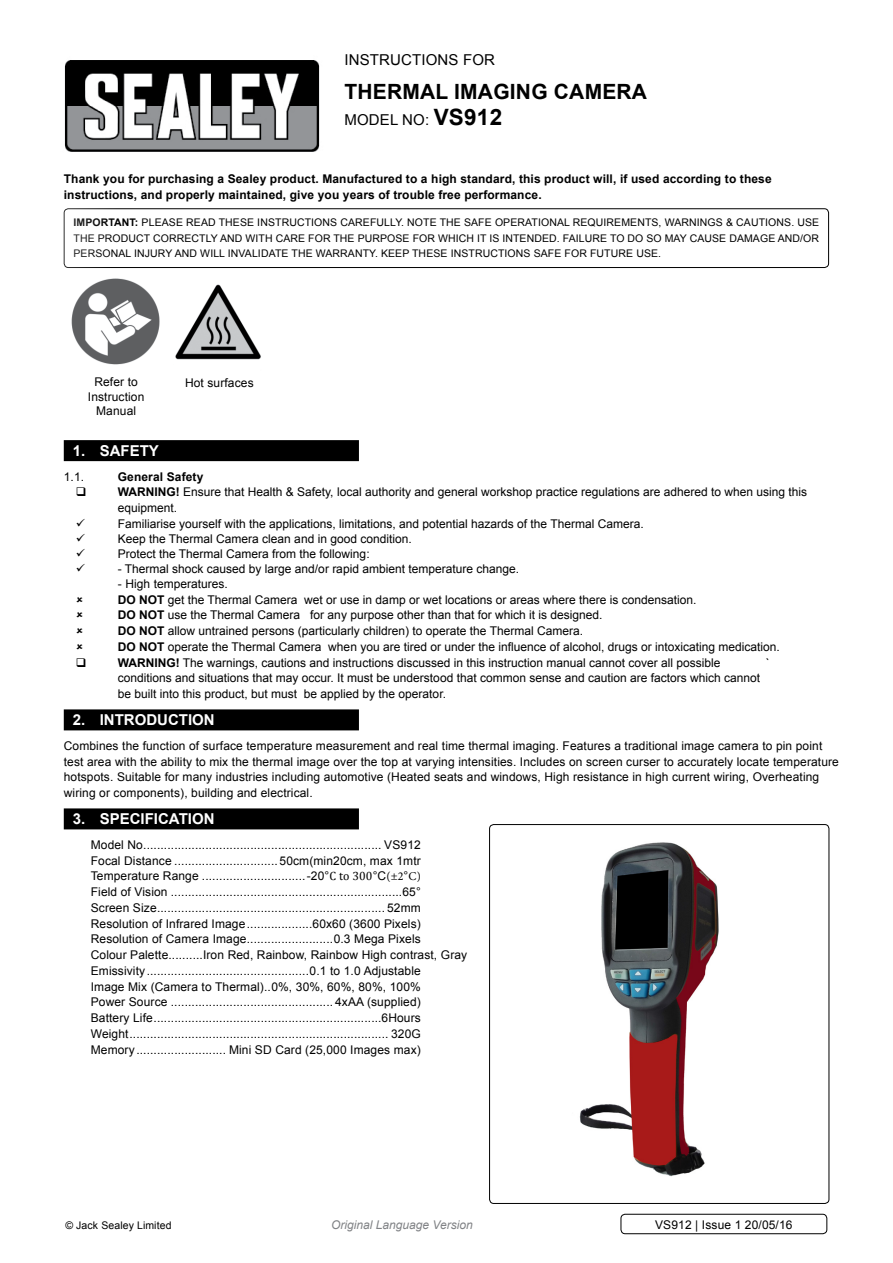
<style>
.page{position:relative;width:893px;height:1263px;background:#fff}
.page>*{position:absolute;margin:0;border:0;box-sizing:border-box;transform-origin:0 0}
.t1{font:700 21px "Arial";letter-spacing:.01em;color:#000}
.t2{font:700 15px "Arial";color:#fff}
.t3{font:15px "Arial";letter-spacing:.01em;color:#000}
.t4{font:12px/15.8px "Arial";color:#000}
.t5{font:700 12px/15.8px "Arial";letter-spacing:.01em;color:#000}
.t6{font:italic 12px "Arial";color:#808285}
.t7{font:10.5px/15.8px "Arial";letter-spacing:.01em;color:#000;text-align:justify}
.s1{font-weight:700;font-size:22.5px}
.s2{font-weight:700}
.s3{font-family:"Cambria Math"}
.s4{font-family:"Minion Pro"}
</style>
<div class="page">
<div style="left:64px;top:208px;width:765px;height:60px;border:1px solid #000;border-radius:4px"></div>
<div style="left:64px;top:440px;width:295px;height:21px;background:#000"></div>
<div style="left:64px;top:709px;width:295px;height:21px;background:#000"></div>
<div style="left:64px;top:808px;width:295px;height:21px;background:#000"></div>
<img style="left:71px;top:278px;width:89px;height:87px">
<img style="left:175px;top:284px;width:86px;height:76px">
<img style="left:579px;top:842px;width:140px;height:335px">
<div style="left:489px;top:824px;width:340px;height:380px;border:1px solid #000;border-radius:4px"></div>
<div style="left:621px;top:1214px;width:206px;height:20px;border:1px solid #000;border-radius:4px"></div>
<img style="left:64px;top:60px;width:256px;height:92px">
<p class="t3" style="left:344px;top:50px;width:152px">instructions for</p>
<h1 class="t1" style="left:344px;top:78px;width:304px">Thermal imaging camera</h1>
<p class="t3" style="left:344px;top:110px;width:159px">model no: <span class="s1">VS912</span></p>
<p class="t5" style="left:64px;top:171px;width:709px">Thank you for purchasing a Sealey product. Manufactured to a high standard, this product will, if used according to these instructions, and properly maintained, give you years of trouble free performance.</p>
<p class="t7" style="left:74px;top:214px;width:747px"><span class="s2">IMPORTANT:</span> PLEASE READ THESE INSTRUCTIONS CAREFULLY. NOTE THE SAFE OPERATIONAL REQUIREMENTS, WARNINGS &amp; CAUTIONS. USE THE PRODUCT CORRECTLY AND WITH CARE FOR THE PURPOSE FOR WHICH IT IS INTENDED. FAILURE TO DO SO MAY CAUSE DAMAGE AND/OR PERSONAL INJURY AND WILL INVALIDATE THE WARRANTY. KEEP THESE INSTRUCTIONS SAFE FOR FUTURE USE.</p>
<p class="t4" style="left:88px;top:375px;width:58px;line-height:14.4px;text-align:center">Refer to<br>I nstruction<br>Manual</p>
<p class="t4" style="left:185px;top:375px;width:70px">Hot surfaces</p>
<p class="t2" style="left:73px;top:441px;width:88px">1. Safety</p>
<p class="t4" style="left:64px;top:469px;width:22px">1.1.</p>
<p class="t5" style="left:118px;top:469px;width:87px">General Safety<br>WARNING</p>
<p class="t4" style="left:118px;top:484px;width:691px;text-indent:58px"><span class="s2">!</span> Ensure that Health &amp; Safety, local authority and general workshop practice regulations are adhered to when using this equipment.</p>
<p class="t4" style="left:103px;top:516px;width:9px">F</p>
<p class="t4" style="left:118px;top:516px;width:528px;line-height:15px;text-indent:7px">amiliarise yourself with the applications, limitations, and potential hazards of the Thermal Camera.<br>Keep the Thermal Camera clean and in good condition.<br>Protect the Thermal Camera from the following:</p>
<p class="t4" style="left:118px;top:561px;width:403px">- Thermal shock caused by large and/or rapid ambient temperature change.</p>
<p class="t4" style="left:118px;top:576px;width:664px">- High temperatures.<br><span class="s2">DO NOT</span> get the Thermal Camera wet or use in damp or wet locations or areas where there is condensation.<br><span class="s2">DO NOT</span> use the Thermal Camera for any purpose other than that for which it is designed.<br><span class="s2">DO NOT</span> allow untrained persons (particularly children) to operate the Thermal Camera.<br><span class="s2">DO NOT</span> operate the Thermal Camera when you are tired or under the influence of alcohol, drugs or intoxicating medication.<br><span class="s2">WARNING</span></p>
<p class="t4" style="left:176px;top:655px;width:546px"><span class="s2">!</span> The warnings, cautions and instructions discussed in this instruction manual cannot cover all possible</p>
<p class="t4" style="left:766px;top:655px;width:5px">`</p>
<p class="t4" style="left:118px;top:670px;width:644px">conditions and situations that may occur. It must be understood that common sense and caution are factors which cannot be built into this product, but must be applied by the operator.</p>
<p class="t2" style="left:73px;top:710px;width:143px">2. introduction</p>
<p class="t4" style="left:64px;top:738px;width:777px">Combines the function of surface temperature measurement and real time thermal imaging. Features a traditional image camera to pin point test area with the ability to mix the thermal image over the top at varying intensities. I ncludes on screen curser to accurately locate temperature hotspots. Suitable for many industries including automotive (Heated seats and windows, High resistance in high current wiring, Overheating wiring or components), building and electrical.</p>
<p class="t2" style="left:73px;top:809px;width:143px">3. specification</p>
<p class="t4" style="left:91px;top:837px;width:378px">Model No..................................................................... VS912<br>Focal Distance .............................. 50cm(min20cm, max 1mtr Temperature Range ..............................-20°<span class="s3">C to 300</span>°C<span class="s4">(±2</span>°<span class="s4">C)<br></span>Field of Vision ...................................................................65°<br>Screen Size.................................................................. 52mm Resolution of I nfrared I mage...................60x60 (3600 Pixels)<br>Resolution of Camera Image.........................0.3 Mega Pixels<br>Colour Palette...........I ron Red, Rainbow, Rainbow High contrast, Gray Emissivity...............................................0.1 to 1.0 Adjustable<br>I mage Mix (Camera to Thermal)..0%, 30%, 60%, 80%, 100%<br>Power Source ............................................... 4xAA (supplied)<br>Battery Life..................................................................6Hours Weight........................................................................... 320G memory .......................... Mini SD Card (25,000 Images max)</p>
<p class="t7" style="left:65px;top:1217px;width:108px">© Jack Sealey Limited</p>
<p class="t6" style="left:331px;top:1217px;width:143px">Original Language Version</p>
<p class="t4" style="left:655px;top:1217px;width:139px">VS912 | Issue 1 20/05/16</p>
</div>
